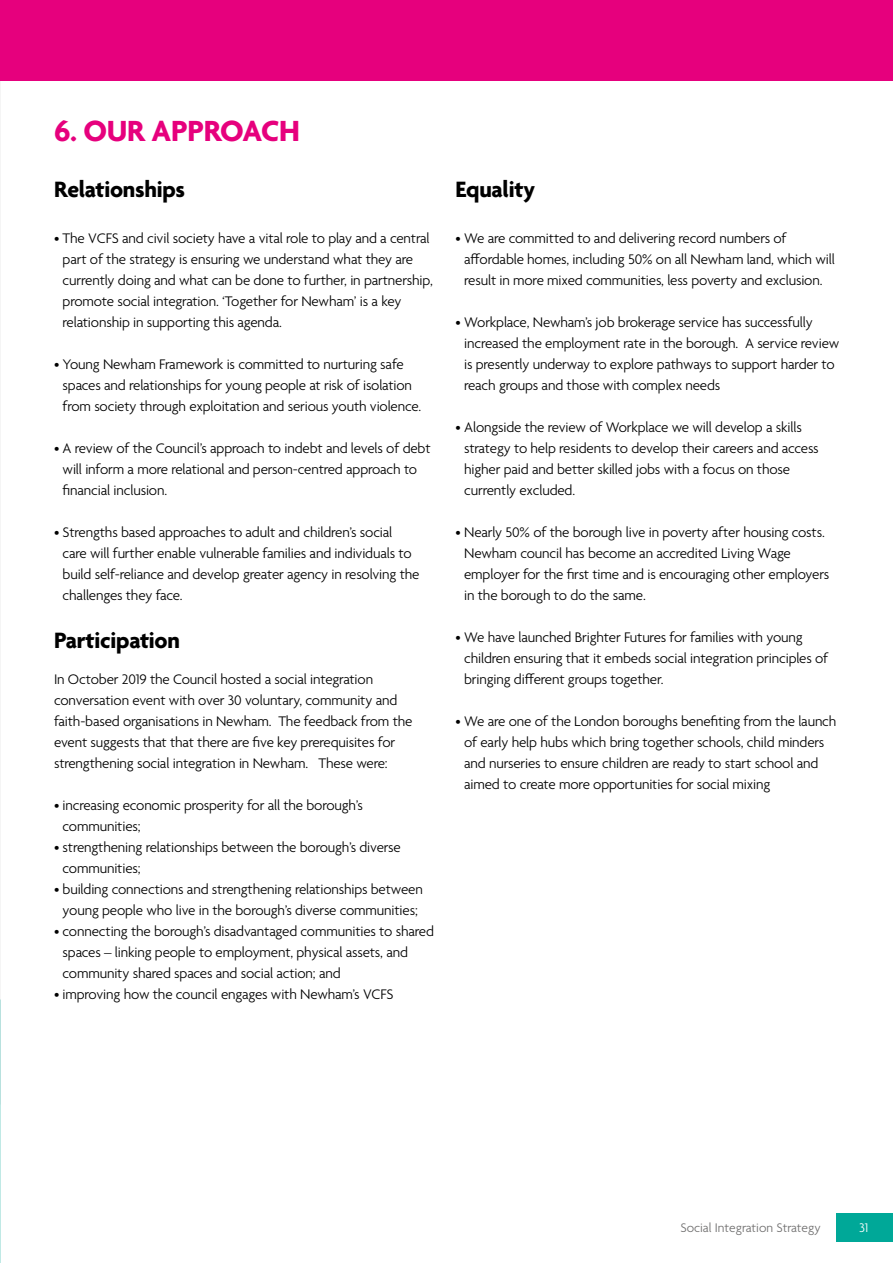
<style>
.page{position:relative;width:893px;height:1263px;background:#fff}
.page>*{position:absolute;margin:0;border:0;box-sizing:border-box;transform-origin:0 0}
.t1{font:700 31.5px "Agenda";letter-spacing:-.01em;color:#e6007d}
.t2{font:700 24px "Agenda";letter-spacing:-.01em;color:#000}
.t3{font:300 15px/21px "Agenda";letter-spacing:-.01em;color:#000}
.t4{font:300 13.5px "Agenda";color:#706f6f}
.t5{font:300 13.5px "Agenda";color:#fff}
</style>
<div class="page">
<div style="left:836px;top:1213px;width:57px;height:29px;background:#00a898"></div>
<hr style="left:0;top:846px;width:1px;height:150px;background:#92efea">
<svg style="left:0;top:898px;width:1px;height:98px"></svg>
<div style="left:0;top:0;width:893px;height:81px;background:#e6007d"></div>
<h1 class="t1" style="left:54px;top:114px;width:248px">6. OUR APPROACH</h1>
<h2 class="t2" style="left:54px;top:177px;width:132px">Relationships</h2>
<p class="t3" style="left:63px;top:229px;width:372px;text-indent:-9px">• The VCFS and civil society have a vital role to play and a central part of the strategy is ensuring we understand what they are currently doing and what can be done to further, in partnership, promote social integration. ‘Together for Newham’ is a key relationship in supporting this agenda.</p>
<p class="t3" style="left:63px;top:355px;width:360px;text-indent:-9px">• Young Newham Framework is committed to nurturing safe spaces and relationships for young people at risk of isolation from society through exploitation and serious youth violence.</p>
<p class="t3" style="left:63px;top:439px;width:370px;text-indent:-9px">• A review of the Council’s approach to indebt and levels of debt will inform a more relational and person-centred approach to financial inclusion.</p>
<p class="t3" style="left:63px;top:523px;width:358px;text-indent:-9px">• Strengths based approaches to adult and children’s social care will further enable vulnerable families and individuals to build self-reliance and develop greater agency in resolving the challenges they face.</p>
<h2 class="t2" style="left:54px;top:627px;width:128px">Participation</h2>
<p class="t3" style="left:54px;top:670px;width:360px">In October 2019 the Council hosted a social integration conversation event with over 30 voluntary, community and faith-based organisations in Newham. The feedback from the event suggests that that there are five key prerequisites for strengthening social integration in Newham. These were:</p>
<p class="t3" style="left:63px;top:796px;width:302px;text-indent:-9px">• increasing economic prosperity for all the borough’s communities;</p>
<p class="t3" style="left:63px;top:838px;width:340px;text-indent:-9px">• strengthening relationships between the borough’s diverse communities;</p>
<p class="t3" style="left:54px;top:880px;width:370px;text-align:center">• building connections and strengthening relationships between young people who live in the borough’s diverse communities;</p>
<p class="t3" style="left:63px;top:922px;width:373px;text-indent:-9px">• connecting the borough’s disadvantaged communities to shared spaces – linking people to employment, physical assets, and community shared spaces and social action; and</p>
<p class="t3" style="left:54px;top:985px;width:341px">• improving how the council engages with Newham’s VCFS</p>
<h2 class="t2" style="left:456px;top:177px;width:81px">Equality</h2>
<p class="t3" style="left:464px;top:229px;width:372px;text-indent:-9px">• We are committed to and delivering record numbers of affordable homes, including 50% on all Newham land, which will result in more mixed communities, less poverty and exclusion.</p>
<p class="t3" style="left:464px;top:313px;width:377px;text-indent:-9px">• Workplace, Newham’s job brokerage service has successfully increased the employment rate in the borough. A service review is presently underway to explore pathways to support harder to reach groups and those with complex needs</p>
<p class="t3" style="left:464px;top:418px;width:356px;text-indent:-9px">• Alongside the review of Workplace we will develop a skills strategy to help residents to develop their careers and access higher paid and better skilled jobs with a focus on those currently excluded.</p>
<p class="t3" style="left:464px;top:523px;width:367px;text-indent:-9px">• Nearly 50% of the borough live in poverty after housing costs.<br>Newham council has become an accredited Living Wage employer for the first time and is encouraging other employers in the borough to do the same.</p>
<p class="t3" style="left:464px;top:628px;width:366px;text-indent:-9px">• We have launched Brighter Futures for families with young children ensuring that it embeds social integration principles of bringing different groups together.</p>
<p class="t3" style="left:464px;top:712px;width:374px;text-indent:-9px">• We are one of the London boroughs benefiting from the launch of early help hubs which bring together schools, child minders and nurseries to ensure children are ready to start school and aimed to create more opportunities for social mixing</p>
<p class="t4" style="left:680px;top:1221px;width:142px">Social Integration Strategy</p>
<p class="t5" style="left:859px;top:1221px;width:11px">31</p>
</div>
